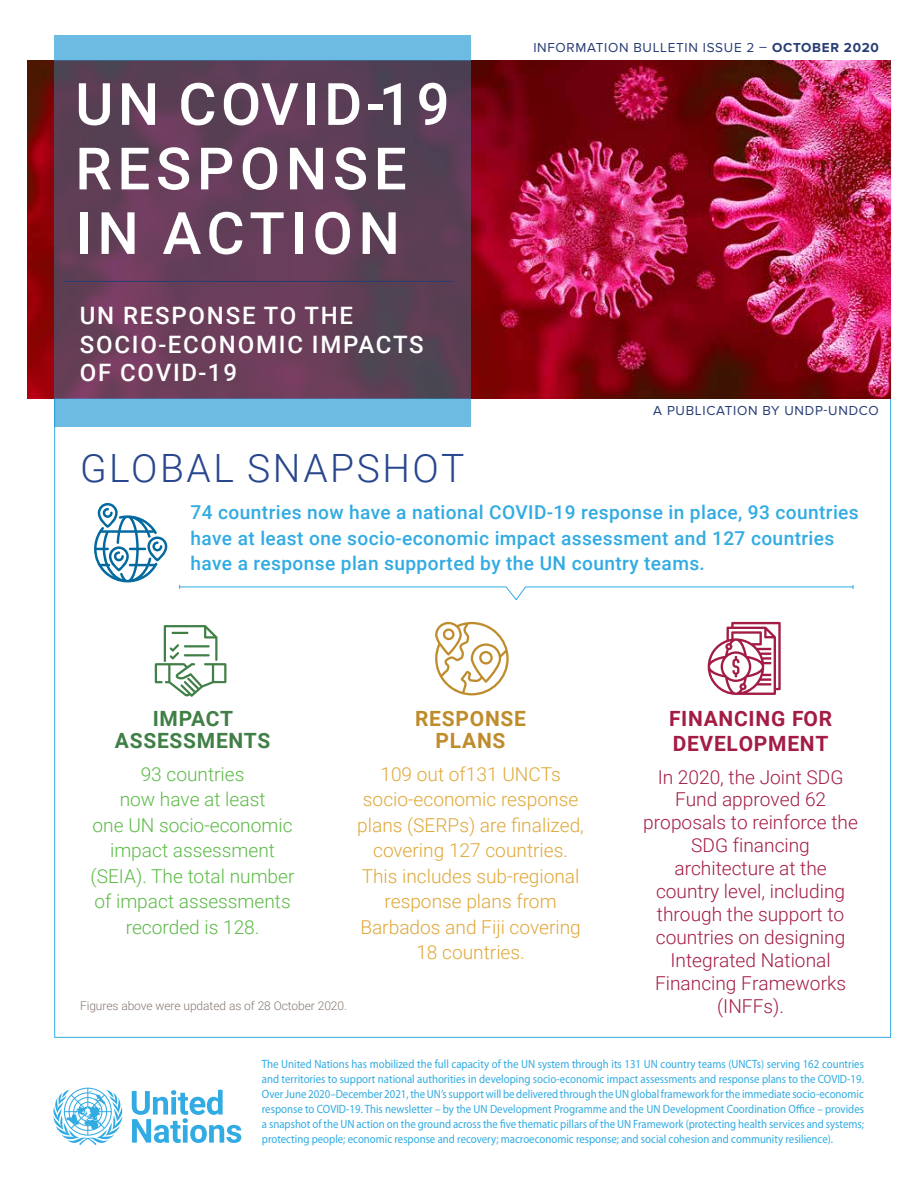
<style>
.page{position:relative;width:918px;height:1188px;background:#fff}
.page>*{position:absolute;margin:0;border:0;box-sizing:border-box;transform-origin:0 0}
.t1{font:500 58.5px/64.5px "Roboto";letter-spacing:.095em;color:#fff}
.t2{font:300 39px "Roboto";letter-spacing:.065em;color:#28468d}
.t3{font:500 24px/28.5px "Roboto";letter-spacing:.075em;color:#fff}
.t4{font:700 21px/25.2px "Roboto";letter-spacing:.035em;color:#a31c43}
.t5{font:700 21px/22.5px "Roboto";letter-spacing:.035em;color:#407f45;text-align:center}
.t6{font:700 21px/22.5px "Roboto";letter-spacing:.035em;color:#bf8c2c;text-align:center}
.t7{font:300 19.2px/23px "Roboto";color:#a31c43;text-align:center}
.t8{font:500 19.2px/25.5px "Roboto";letter-spacing:.02em;color:#31abe2}
.t9{font:300 19.2px/25.5px "Roboto";color:#dfa839;text-align:center}
.t10{font:300 19.2px/25.5px "Roboto";color:#5cba47;text-align:center}
.t11{font:13.5px "Proxima Nova";letter-spacing:.05em;color:#273c73}
.t12{font:12px/15px "Myriad Pro";color:#31abe2;text-align:justify;scale:.9 1}
.t13{font:300 12px "Roboto";letter-spacing:-.005em;color:#867770}
.s1{font-weight:700}
</style>
<div class="page">
<img style="left:27px;top:61px;width:864px;height:337px">
<div style="left:54px;top:398px;width:417px;height:29px;background:#6bbbe3"></div>
<div style="left:54px;top:35px;width:417px;height:26px;background:#6bbbe3"></div>
<svg style="left:54px;top:61px;width:417px;height:337px;background:#613e57"></svg>
<hr style="left:65px;top:281px;width:389px;height:1px;background:#273c73">
<svg style="left:53px;top:1088px;width:188px;height:57px"></svg>
<svg style="left:179px;top:585px;width:675px;height:16px"></svg>
<svg style="left:94px;top:503px;width:73px;height:79px"></svg>
<svg style="left:155px;top:625px;width:71px;height:72px"></svg>
<hr style="left:184px;top:645px;width:26px;height:2px;background:#407f45">
<hr style="left:184px;top:654px;width:26px;height:2px;background:#407f45">
<svg style="left:435px;top:622px;width:74px;height:73px"></svg>
<svg style="left:708px;top:622px;width:73px;height:73px"></svg>
<h1 class="t1" style="left:75px;top:70px;width:376px">UN COVID-19<br>RESPONSE<br>IN ACTION</h1>
<h3 class="t3" style="left:80px;top:301px;width:345px">UN RESPONSE TO THE<br>SOCIO-ECONOMIC IMPACTS<br>OF COVID-19</h3>
<p class="t11" style="left:533px;top:40px;width:347px">INFORMATION BULLETIN ISSUE 2 – <span class="s1">OCTOBER 2020</span></p>
<p class="t11" style="left:653px;top:403px;width:227px">A PUBLICATION BY UNDP-UNDCO</p>
<h2 class="t2" style="left:80px;top:440px;width:386px">GLOBAL SNAPSHOT</h2>
<h3 class="t8" style="left:191px;top:499px;width:670px">74 countries now have a national COVID-19 response in place, 93 countries have at least one socio-economic impact assessment and 127 countries have a response plan supported by the UN country teams.</h3>
<h3 class="t5" style="left:115px;top:706px;width:157px">IMPACT<br>ASSESSMENTS</h3>
<h3 class="t10" style="left:91px;top:760px;width:205px">93 countries<br>now have at least<br>one UN socio-economic impact assessment (SEIA). The total number of impact assessments recorded is 128.</h3>
<h3 class="t6" style="left:415px;top:706px;width:112px">RESPONSE<br>PLANS</h3>
<h3 class="t9" style="left:357px;top:760px;width:228px">109 out of131 UNCTs socio-economic response plans (SERPs) are finalized, covering 127 countries.<br>This includes sub-regional response plans from<br>Barbados and Fiji covering<br>18 countries.</h3>
<h3 class="t4" style="left:669px;top:705px;width:165px">FINANCING FOR<br>DEVELOPMENT</h3>
<h3 class="t7" style="left:643px;top:764px;width:216px">In 2020, the Joint SDG<br>Fund approved 62 proposals to reinforce the<br>SDG financing architecture at the country level, including through the support to countries on designing<br>Integrated National<br>Financing Frameworks</h3>
<p class="t13" style="left:80px;top:997px;width:268px">Figures above were updated as of 28 October 2020.</p>
<h3 class="t7" style="left:717px;top:994px;width:68px">(INFFs).</h3>
<p class="t12" style="left:262px;top:1056px;width:671px">The United Nations has mobilized the full capacity of the UN system through its 131 UN country teams (UNCTs) serving 162 countries and territories to support national authorities in developing socio-economic impact assessments and response plans to the COVID-19.<br>Over June 2020–December 2021, the UN’s support will be delivered through the UN global framework for the immediate socio-economic response to COVID-19. This newsletter – by the UN Development Programme and the UN Development Coordination Office – provides a snapshot of the UN action on the ground across the five thematic pillars of the UN Framework (protecting health services and systems; protecting people; economic response and recovery; macroeconomic response; and social cohesion and community resilience).</p>
</div>
